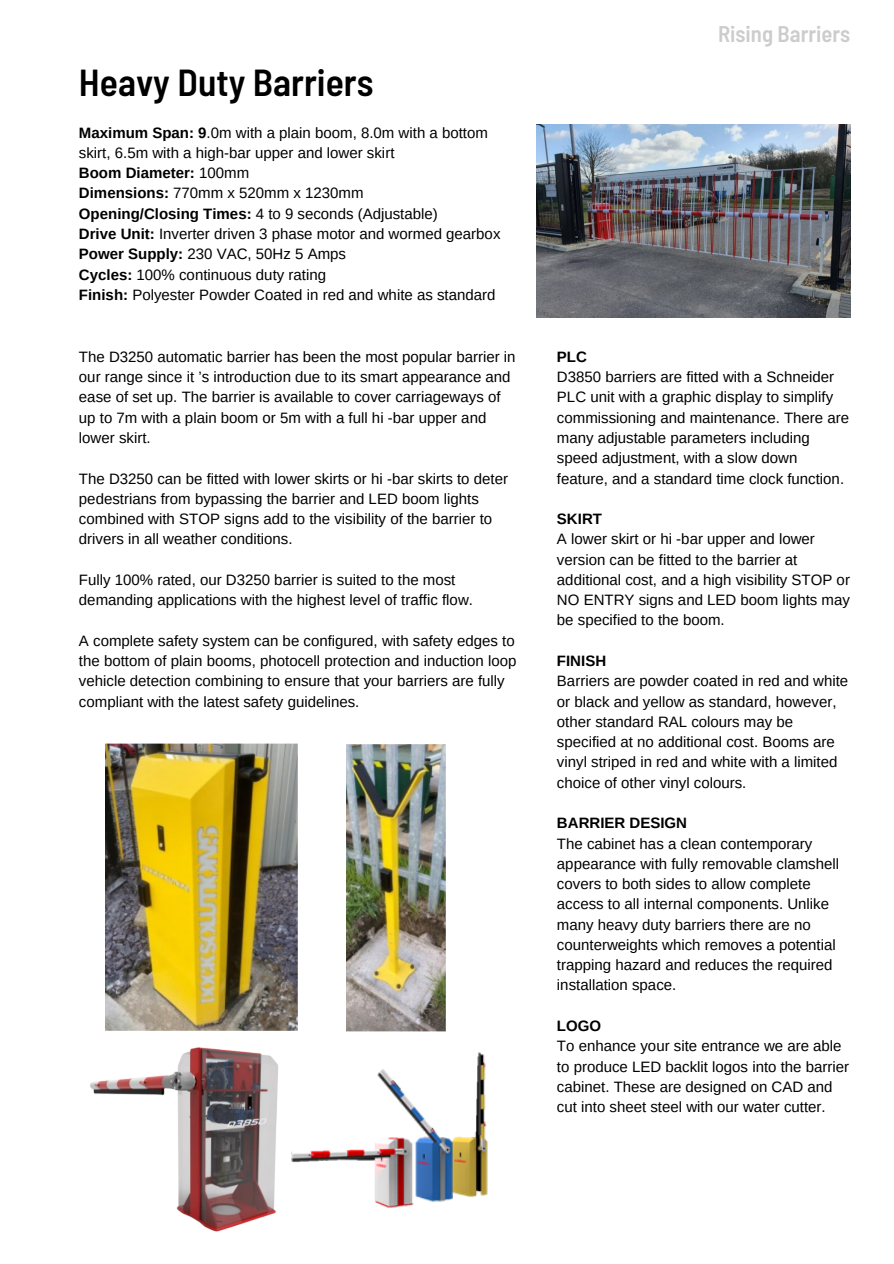
<style>
.page{position:relative;width:894px;height:1264px;background:#fff}
.page>*{position:absolute;margin:0;border:0;box-sizing:border-box;transform-origin:0 0}
.t1{font:600 semi-condensed 37.5px "Barlow";color:#000}
.t2{font:600 semi-condensed 22.65px "Barlow";color:#ccc}
.t3{font:15px/20.2px "Arimo";color:#000}
.t4{font:700 15px "Arimo";color:#000}
.s1{font-weight:700}
.s2{font-weight:400}
</style>
<div class="page">
<img style="left:298px;top:1031px;width:190px;height:177px">
<img style="left:105px;top:744px;width:193px;height:287px">
<img style="left:346px;top:744px;width:100px;height:287px">
<img style="left:90px;top:1047px;width:208px;height:185px">
<img style="left:536px;top:124px;width:314px;height:193px">
<p class="t1" style="left:79px;top:59px;width:296px">Heavy Duty Barriers</p>
<p class="t3" style="left:79px;top:122px;width:410px"><span class="s1">Maximum Span: 9</span>.0m with a plain boom, 8.0m with a bottom skirt, 6.5m with a high-bar upper and lower skirt</p>
<p class="t4" style="left:79px;top:165px;width:172px">Boom Diameter: <span class="s2">100mm</span></p>
<p class="t3" style="left:79px;top:183px;width:286px"><span class="s1">Dimensions:</span> 770mm x 520mm x 1230mm</p>
<p class="t3" style="left:79px;top:203px;width:360px"><span class="s1">Opening/Closing Times:</span> 4 to 9 seconds (Adjustable)</p>
<p class="t3" style="left:79px;top:224px;width:423px"><span class="s1">Drive Unit:</span> Inverter driven 3 phase motor and wormed gearbox</p>
<p class="t3" style="left:79px;top:244px;width:268px"><span class="s1">Power Supply:</span> 230 VAC, 50Hz 5 Amps</p>
<p class="t3" style="left:79px;top:264px;width:248px"><span class="s1">Cycles:</span> 100% continuous duty rating</p>
<p class="t3" style="left:79px;top:284px;width:418px"><span class="s1">Finish:</span> Polyester Powder Coated in red and white as standard</p>
<p class="t3" style="left:79px;top:346px;width:438px">The D3250 automatic barrier has been the most popular barrier in our range since it ’s introduction due to its smart appearance and ease of set up. The barrier is available to cover carriageways of up to 7m with a plain boom or 5m with a full hi -bar upper and lower skirt.</p>
<p class="t3" style="left:79px;top:468px;width:430px">The D3250 can be fitted with lower skirts or hi -bar skirts to deter pedestrians from bypassing the barrier and LED boom lights combined with STOP signs add to the visibility of the barrier to drivers in all weather conditions.</p>
<p class="t3" style="left:79px;top:569px;width:395px">Fully 100% rated, our D3250 barrier is suited to the most demanding applications with the highest level of traffic flow.</p>
<p class="t3" style="left:79px;top:630px;width:439px">A complete safety system can be configured, with safety edges to the bottom of plain booms, photocell protection and induction loop vehicle detection combining to ensure that your barriers are fully compliant with the latest safety guidelines.</p>
<p class="t2" style="left:717px;top:19px;width:134px">Rising Barriers</p>
<p class="t4" style="left:557px;top:348px;width:32px">PLC</p>
<p class="t3" style="left:557px;top:367px;width:293px">D3850 barriers are fitted with a Schneider PLC unit with a graphic display to simplify commissioning and maintenance. There are many adjustable parameters including speed adjustment, with a slow down feature, and a standard time clock function.</p>
<p class="t4" style="left:557px;top:510px;width:47px">SKIRT</p>
<p class="t3" style="left:557px;top:529px;width:294px">A lower skirt or hi -bar upper and lower version can be fitted to the barrier at additional cost, and a high visibility STOP or NO ENTRY signs and LED boom lights may be specified to the boom.</p>
<p class="t4" style="left:557px;top:652px;width:51px">FINISH</p>
<p class="t3" style="left:557px;top:671px;width:293px">Barriers are powder coated in red and white or black and yellow as standard, however, other standard RAL colours may be specified at no additional cost. Booms are vinyl striped in red and white with a limited choice of other vinyl colours.</p>
<p class="t4" style="left:557px;top:814px;width:132px">BARRIER DESIGN</p>
<p class="t3" style="left:557px;top:833px;width:283px">The cabinet has a clean contemporary appearance with fully removable clamshell covers to both sides to allow complete access to all internal components. Unlike many heavy duty barriers there are no counterweights which removes a potential trapping hazard and reduces the required installation space.</p>
<p class="t4" style="left:557px;top:1017px;width:46px">LOGO</p>
<p class="t3" style="left:557px;top:1035px;width:293px">To enhance your site entrance we are able to produce LED backlit logos into the barrier cabinet. These are designed on CAD and cut into sheet steel with our water cutter.</p>
</div>
